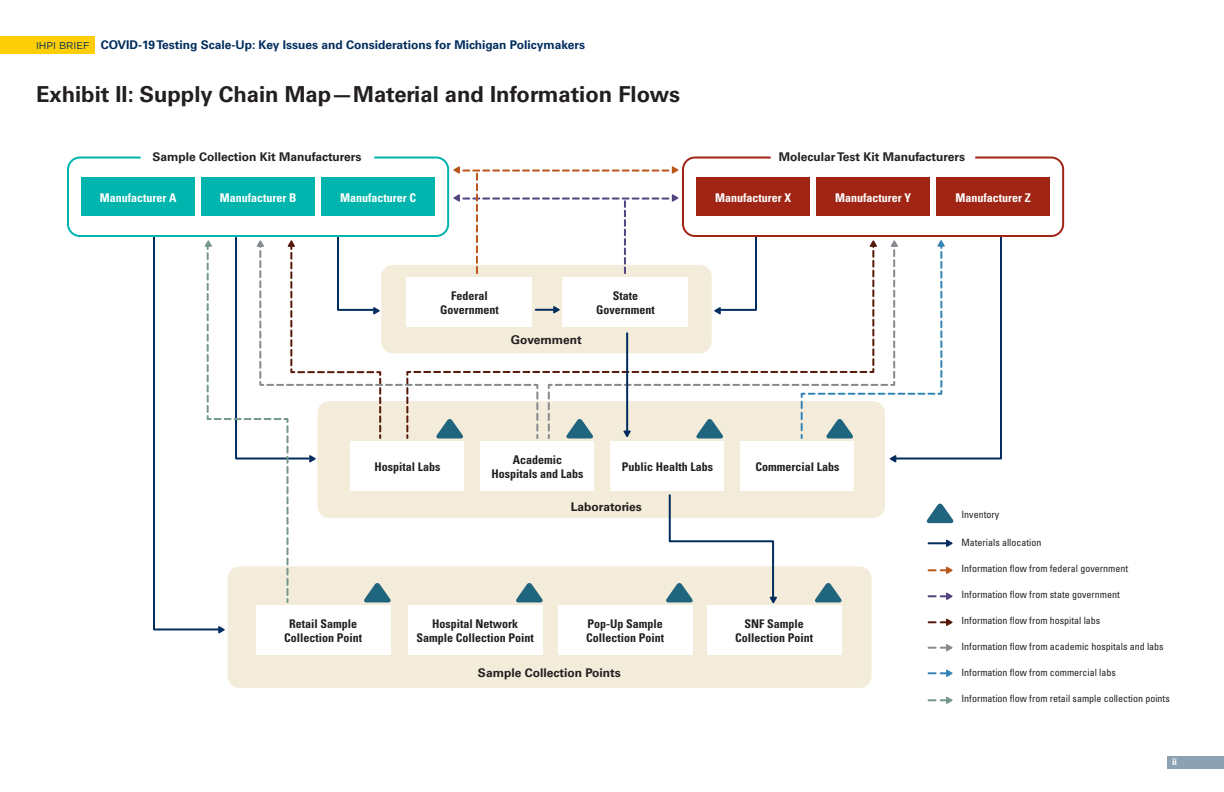
<style>
.page{position:relative;width:1224px;height:792px;background:#fff}
.page>*{position:absolute;margin:0;border:0;box-sizing:border-box;transform-origin:0 0}
.headings{font:700 22px "Univers LT Std";color:#231f20}
.t1{font:700 condensed 12px/14.4px "Univers";color:#231f20;text-align:center}
.t2{font:700 12px "Univers";color:#231f20}
.t3{font:700 12px "Univers LT Std";color:#002d5e}
.t4{font:700 condensed 12px "Univers";color:#fff}
.key_issues{font:condensed 10px "Univers LT Std";color:#231f20}
.t5{font:700 9px "Univers LT Std";color:#fff}
.s1{font-family:"Gotham";font-weight:400;font-size:10px}
</style>
<div class="page">
<div style="left:0;top:36px;width:94px;height:17px;background:#fece08"></div>
<div style="left:1167px;top:756px;width:57px;height:13px;background:#8ca1b1"></div>
<div style="left:228px;top:566px;width:644px;height:122px;background:#f4ecdb;border-radius:12px"></div>
<div style="left:707px;top:606px;width:134px;height:49px;background:#fff"></div>
<div style="left:558px;top:606px;width:135px;height:49px;background:#fff"></div>
<div style="left:408px;top:606px;width:135px;height:49px;background:#fff"></div>
<div style="left:256px;top:606px;width:135px;height:49px;background:#fff"></div>
<svg style="left:152px;top:166px;width:851px;height:468px"></svg>
<svg style="left:929px;top:644px;width:24px;height:8px"></svg>
<svg style="left:929px;top:669px;width:24px;height:8px"></svg>
<svg style="left:929px;top:696px;width:24px;height:8px"></svg>
<hr style="left:626px;top:333px;width:2px;height:103px;background:#002d5e">
<div style="left:82px;top:178px;width:113px;height:38px;background:#00b5ae"></div>
<div style="left:202px;top:178px;width:113px;height:38px;background:#00b5ae"></div>
<div style="left:322px;top:178px;width:113px;height:38px;background:#00b5ae"></div>
<div style="left:67px;top:157px;width:382px;height:80px;border:2px solid #00b5ae;border-radius:12px"></div>
<div style="left:697px;top:178px;width:113px;height:38px;background:#a12514"></div>
<div style="left:817px;top:178px;width:113px;height:38px;background:#a12514"></div>
<div style="left:937px;top:178px;width:113px;height:38px;background:#a12514"></div>
<div style="left:682px;top:157px;width:382px;height:80px;border:2px solid #a12514;border-radius:12px"></div>
<div style="left:407px;top:278px;width:125px;height:49px;background:#fff"></div>
<div style="left:563px;top:278px;width:125px;height:49px;background:#fff"></div>
<p class="t3" style="left:36px;top:38px;width:551px"><span class="s1">IHPI BRIEF</span> COVID-19 Testing Scale-Up: Key Issues and Considerations for Michigan Policymakers</p>
<p class="headings" style="left:36px;top:81px;width:646px">Exhibit II: Supply Chain Map—Material and Information Flows</p>
<p class="t2" style="left:152px;top:150px;width:211px">Sample Collection Kit Manufacturers</p>
<p class="t4" style="left:100px;top:190px;width:78px">Manufacturer A</p>
<p class="t4" style="left:220px;top:190px;width:78px">Manufacturer B</p>
<p class="t4" style="left:340px;top:190px;width:77px">Manufacturer C</p>
<p class="t1" style="left:451px;top:289px;width:38px">Federal</p>
<p class="t1" style="left:440px;top:303px;width:60px">Government</p>
<p class="t2" style="left:511px;top:332px;width:73px">Government</p>
<p class="t1" style="left:613px;top:289px;width:27px">State</p>
<p class="t1" style="left:596px;top:303px;width:60px">Government</p>
<p class="t2" style="left:779px;top:150px;width:188px">Molecular Test Kit Manufacturers</p>
<p class="t4" style="left:715px;top:190px;width:77px">Manufacturer X</p>
<p class="t4" style="left:835px;top:190px;width:77px">Manufacturer Y</p>
<p class="t4" style="left:955px;top:190px;width:77px">Manufacturer Z</p>
<p class="t1" style="left:374px;top:460px;width:67px">Hospital Labs</p>
<p class="t1" style="left:491px;top:453px;width:93px">Academic<br>Hospitals and Labs</p>
<p class="t1" style="left:622px;top:460px;width:93px">Public Health Labs</p>
<p class="t1" style="left:755px;top:460px;width:85px">Commercial Labs</p>
<p class="t2" style="left:571px;top:499px;width:73px">Laboratories</p>
<p class="t1" style="left:284px;top:617px;width:80px">Retail Sample<br>Collection Point</p>
<p class="t1" style="left:416px;top:617px;width:119px">Hospital Network<br>Sample Collection Point</p>
<p class="t1" style="left:586px;top:617px;width:80px;text-align:left">Pop-Up Sample<br>Collection Point</p>
<p class="t2" style="left:478px;top:665px;width:144px">Sample Collection Points</p>
<p class="t1" style="left:735px;top:617px;width:80px">SNF Sample<br>Collection Point</p>
<p class="key_issues" style="left:962px;top:508px;width:39px">Inventory</p>
<p class="key_issues" style="left:962px;top:537px;width:81px">Materials allocation</p>
<p class="key_issues" style="left:962px;top:563px;width:168px">Information flow from federal government</p>
<p class="key_issues" style="left:962px;top:589px;width:160px">Information flow from state government</p>
<p class="key_issues" style="left:962px;top:615px;width:140px">Information flow from hospital labs</p>
<p class="key_issues" style="left:962px;top:641px;width:204px">Information flow from academic hospitals and labs</p>
<p class="key_issues" style="left:962px;top:667px;width:156px">Information flow from commercial labs</p>
<p class="key_issues" style="left:962px;top:693px;width:210px">Information flow from retail sample collection points</p>
<p class="t5" style="left:1172px;top:757px;width:7px">ii</p>
</div>
